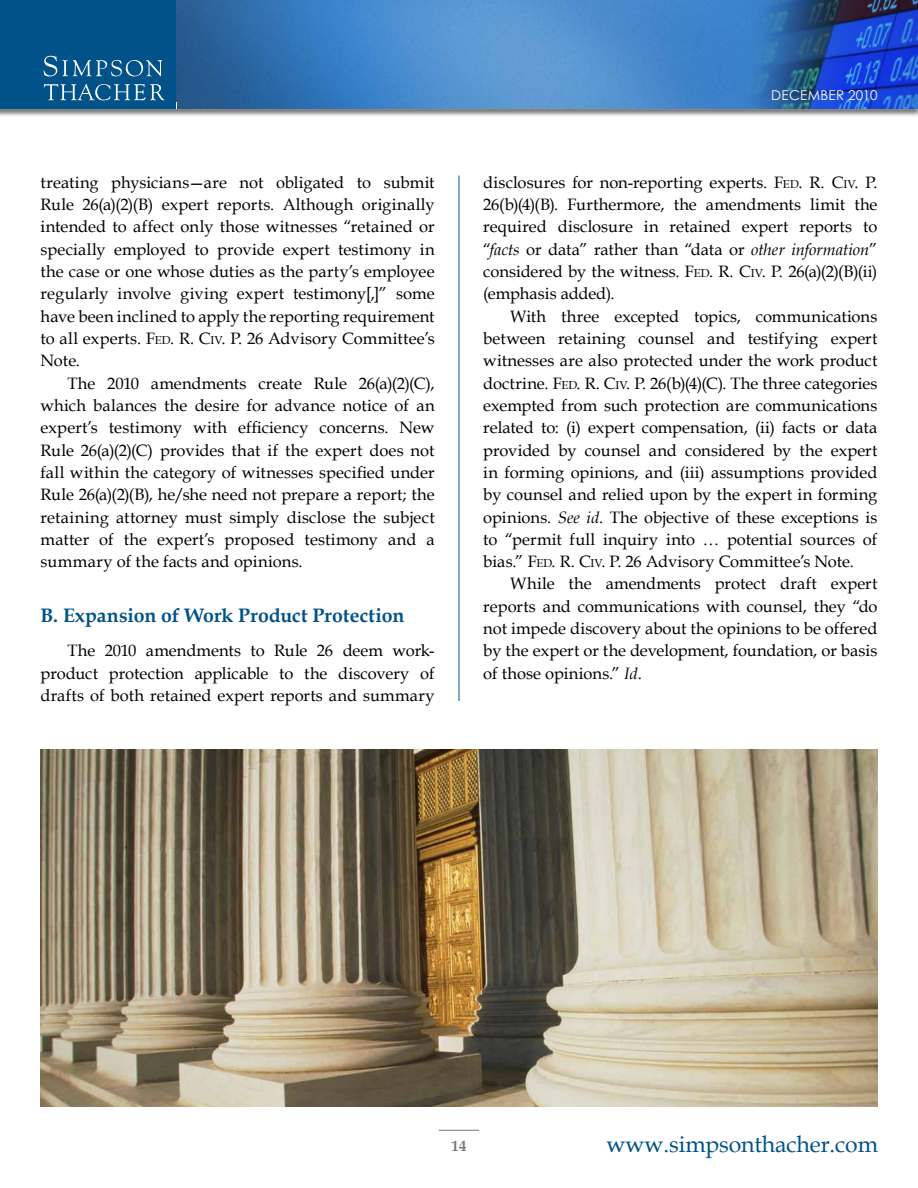
<style>
.page{position:relative;width:918px;height:1188px;background:#fff}
.page>*{position:absolute;margin:0;border:0;box-sizing:border-box;transform-origin:0 0}
.t1{font:22.95px "Book Antiqua";letter-spacing:-.005em;color:#005288}
.t2{font:700 19.5px "Book Antiqua";letter-spacing:.005em;color:#005288}
.t3{font:16.5px/22.4px "Book Antiqua";color:#000;text-align:justify}
.t4{font:700 15px "Book Antiqua";color:#77787b}
.t5{font:13.5px "Century Gothic";letter-spacing:.02em;color:#fff}
.s1{font-style:inherit}
.s2{font-size:11.55px}
.s3{font-style:italic}
</style>
<div class="page">
<hr style="left:459px;top:176px;width:1px;height:931px;background:#005288">
<hr style="left:439px;top:1130px;width:40px;height:1px;background:#77787b">
<img style="left:177px;top:0;width:741px;height:109px">
<div style="left:0;top:0;width:176px;height:109px;background:#005288"></div>
<svg style="left:44px;top:56px;width:118px;height:20px"></svg>
<svg style="left:44px;top:84px;width:121px;height:16px"></svg>
<div style="left:378px;top:701px;width:162px;height:426px;background:#fff"></div>
<img style="left:40px;top:749px;width:838px;height:358px">
<p class="t3" style="left:40px;top:171px;width:396px">treating physicians—are not obligated to submit Rule 26(a)(2)(B) expert reports. Although originally intended to affect only those witnesses “retained or specially employed to provide expert testimony in the case or one whose duties as the party’s employee regularly involve giving expert testimony[,]” some have been inclined to apply the reporting requirement to all experts. <span class="s1">F</span><span class="s2">ED</span><span class="s1">. R. C</span><span class="s2">IV</span><span class="s1">. P.</span> 26 Advisory Committee’s Note.</p>
<p class="t3" style="left:41px;top:372px;width:396px;text-indent:27px">The 2010 amendments create Rule 26(a)(2)(C), which balances the desire for advance notice of an expert’s testimony with efficiency concerns. New Rule 26(a)(2)(C) provides that if the expert does not fall within the category of witnesses specified under Rule 26(a)(2)(B), he/she need not prepare a report; the retaining attorney must simply disclose the subject matter of the expert’s proposed testimony and a summary of the facts and opinions.</p>
<p class="t2" style="left:40px;top:602px;width:365px">B. Expansion of Work Product Protection</p>
<p class="t3" style="left:41px;top:639px;width:396px;text-indent:27px">The 2010 amendments to Rule 26 deem work&shy;product protection applicable to the discovery of drafts of both retained expert reports and summary</p>
<p class="t5" style="left:771px;top:86px;width:108px">DECEMBER 2010</p>
<p class="t3" style="left:483px;top:171px;width:396px">disclosures for non-reporting experts. <span class="s1">F</span><span class="s2">ED</span><span class="s1">. R. C</span><span class="s2">IV</span><span class="s1">. P.<br></span>26(b)(4)(B). Furthermore, the amendments limit the required disclosure in retained expert reports to “<span class="s3">facts</span> or data” rather than “data or <span class="s3">other information</span>” considered by the witness. <span class="s1">F</span><span class="s2">ED</span><span class="s1">. R. C</span><span class="s2">IV</span><span class="s1">. P.</span> 26(a)(2)(B)(ii) (emphasis added).</p>
<p class="t3" style="left:483px;top:305px;width:396px;text-indent:27px">With three excepted topics, communications between retaining counsel and testifying expert witnesses are also protected under the work product doctrine. <span class="s1">F</span><span class="s2">ED</span><span class="s1">. R. C</span><span class="s2">IV</span><span class="s1">. P.</span> 26(b)(4)(C). The three categories exempted from such protection are communications related to: (i) expert compensation, (ii) facts or data provided by counsel and considered by the expert in forming opinions, and (iii) assumptions provided by counsel and relied upon by the expert in forming opinions. <span class="s3">See id</span>. The objective of these exceptions is to “permit full inquiry into … potential sources of bias.” <span class="s1">F</span><span class="s2">ED</span><span class="s1">. R. C</span><span class="s2">IV</span><span class="s1">. P.</span> 26 Advisory Committee’s Note.</p>
<p class="t3" style="left:483px;top:572px;width:396px;text-indent:27px">While the amendments protect draft expert reports and communications with counsel, they “do not impede discovery about the opinions to be offered by the expert or the development, foundation, or basis of those opinions.” <span class="s3">Id</span>.</p>
<p class="t4" style="left:452px;top:1136px;width:16px">14</p>
<h1 class="t1" style="left:607px;top:1128px;width:273px">www.simpsonthacher.com</h1>
</div>
